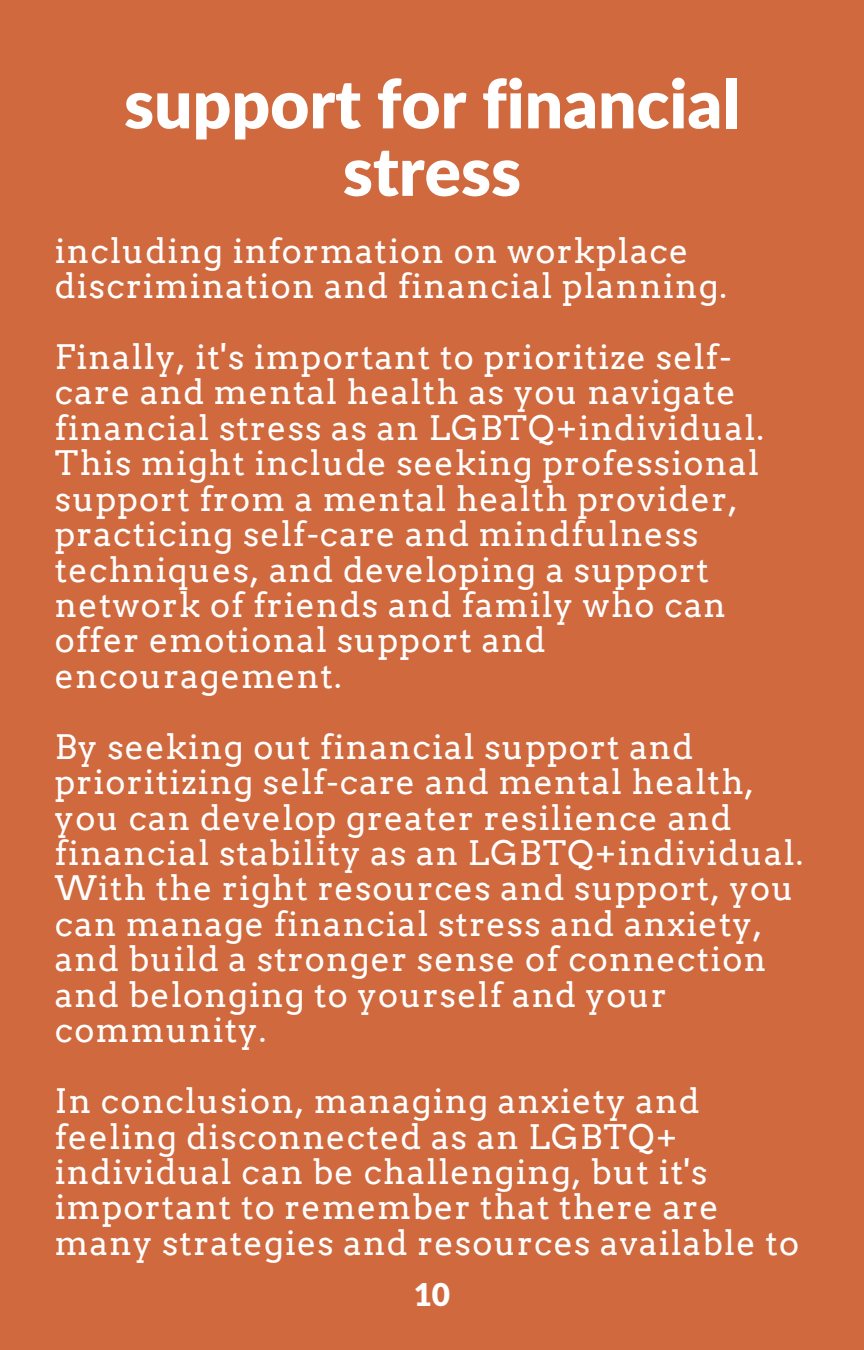
<style>
.page{position:relative;width:864px;height:1350px;background:#d0693e}
.page>*{position:absolute;margin:0;border:0;box-sizing:border-box;transform-origin:0 0}
.t1{font:900 67.5px/67.5px "Lato Latin";color:#fff;text-align:center}
.t2{font:33.75px/35.6px "Arvo";letter-spacing:.035em;color:#fff}
.t3{font:900 31.5px "Lato Latin";color:#fff}
</style>
<div class="page">
<p class="t1" style="left:124px;top:74px;width:617px">support for financial stress</p>
<p class="t2" style="left:55px;top:233px;width:674px">including information on workplace discrimination and financial planning.</p>
<p class="t2" style="left:55px;top:339px;width:711px">Finally, it's important to prioritize self&shy;care and mental health as you navigate financial stress as an LGBTQ+individual.<br>This might include seeking professional support from a mental health provider, practicing self-care and mindfulness techniques, and developing a support network of friends and family who can offer emotional support and encouragement.</p>
<p class="t2" style="left:55px;top:729px;width:750px">By seeking out financial support and prioritizing self-care and mental health, you can develop greater resilience and financial stability as an LGBTQ+individual.<br>With the right resources and support, you can manage financial stress and anxiety, and build a stronger sense of connection and belonging to yourself and your community.</p>
<p class="t2" style="left:55px;top:1083px;width:746px">In conclusion, managing anxiety and feeling disconnected as an LGBTQ+ individual can be challenging, but it's important to remember that there are many strategies and resources available to</p>
<p class="t3" style="left:414px;top:1280px;width:38px">10</p>
</div>
